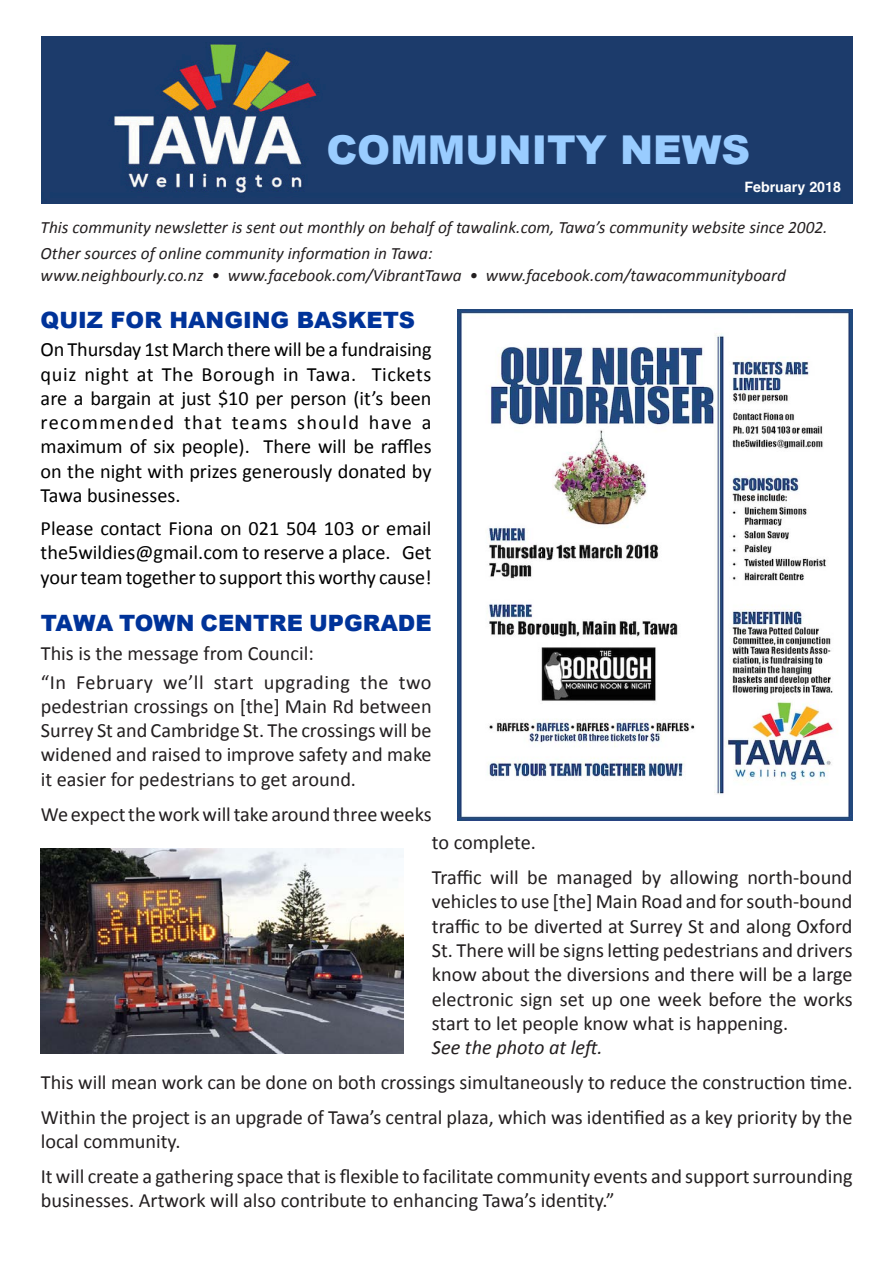
<style>
.page{position:relative;width:893px;height:1263px;background:#fff}
.page>*{position:absolute;margin:0;border:0;box-sizing:border-box;transform-origin:0 0}
.t1{font:900 39.75px "Arial";color:#9cf}
.t2{font:900 22.5px "Arial";color:#039}
.t3{font:20.25px/24.3px "Calibri";color:#231f20;text-align:justify}
.t4{font:20.25px/24.3px "Calibri";letter-spacing:-.005em;color:#000;text-align:justify}
.t5{font:italic 20.25px "Calibri";color:#231f20}
.t6{font:italic 17.25px "Calibri";color:#231f20}
.t7{font:700 14.25px "Helvetica";color:#fff}
</style>
<div class="page">
<img style="left:41px;top:36px;width:812px;height:168px">
<img style="left:40px;top:848px;width:364px;height:206px">
<img style="left:457px;top:309px;width:396px;height:512px">
<p class="t1" style="left:326px;top:121px;width:425px">COMMUNITY NEWS</p>
<p class="t7" style="left:744px;top:176px;width:98px">February 2018</p>
<p class="t6" style="left:41px;top:216px;width:788px">This community newsletter is sent out monthly on behalf of tawalink.com, Tawa’s community website since 2002.</p>
<p class="t6" style="left:41px;top:242px;width:393px">Other sources of online community information in Tawa:</p>
<p class="t6" style="left:41px;top:264px;width:747px">www.neighbourly.co.nz • www.facebook.com/VibrantTawa • www.facebook.com/tawacommunityboard</p>
<p class="t2" style="left:41px;top:303px;width:376px">QUIZ FOR HANGING BASKETS</p>
<p class="t4" style="left:41px;top:336px;width:392px">On Thursday 1st March there will be a fundraising quiz night at The Borough in Tawa. Tickets are a bargain at just $10 per person (it’s been recommended that teams should have a maximum of six people). There will be raffles on the night with prizes generously donated by Tawa businesses.</p>
<p class="t4" style="left:41px;top:515px;width:392px">Please contact Fiona on 021 504 103 or email the5wildies@gmail.com to reserve a place. Get your team together to support this worthy cause!</p>
<p class="t2" style="left:41px;top:607px;width:392px">TAWA TOWN CENTRE UPGRADE</p>
<p class="t3" style="left:41px;top:640px;width:275px">This is the message from Council:</p>
<p class="t3" style="left:41px;top:669px;width:392px">“In February we’ll start upgrading the two pedestrian crossings on [the] Main Rd between Surrey St and Cambridge St. The crossings will be widened and raised to improve safety and make it easier for pedestrians to get around.</p>
<p class="t3" style="left:41px;top:801px;width:392px">We expect the work will take around three weeks</p>
<p class="t3" style="left:432px;top:829px;width:106px">to complete.</p>
<p class="t3" style="left:432px;top:864px;width:422px">Traffic will be managed by allowing north-bound vehicles to use [the] Main Road and for south-bound traffic to be diverted at Surrey St and along Oxford St. There will be signs letting pedestrians and drivers know about the diversions and there will be a large electronic sign set up one week before the works start to let people know what is happening.</p>
<p class="t5" style="left:432px;top:1035px;width:172px">See the photo at left.</p>
<p class="t3" style="left:41px;top:1069px;width:813px">This will mean work can be done on both crossings simultaneously to reduce the construction time.</p>
<p class="t3" style="left:41px;top:1104px;width:813px">Within the project is an upgrade of Tawa’s central plaza, which was identified as a key priority by the local community.</p>
<p class="t3" style="left:41px;top:1163px;width:813px">It will create a gathering space that is flexible to facilitate community events and support surrounding businesses. Artwork will also contribute to enhancing Tawa’s identity.”</p>
</div>
